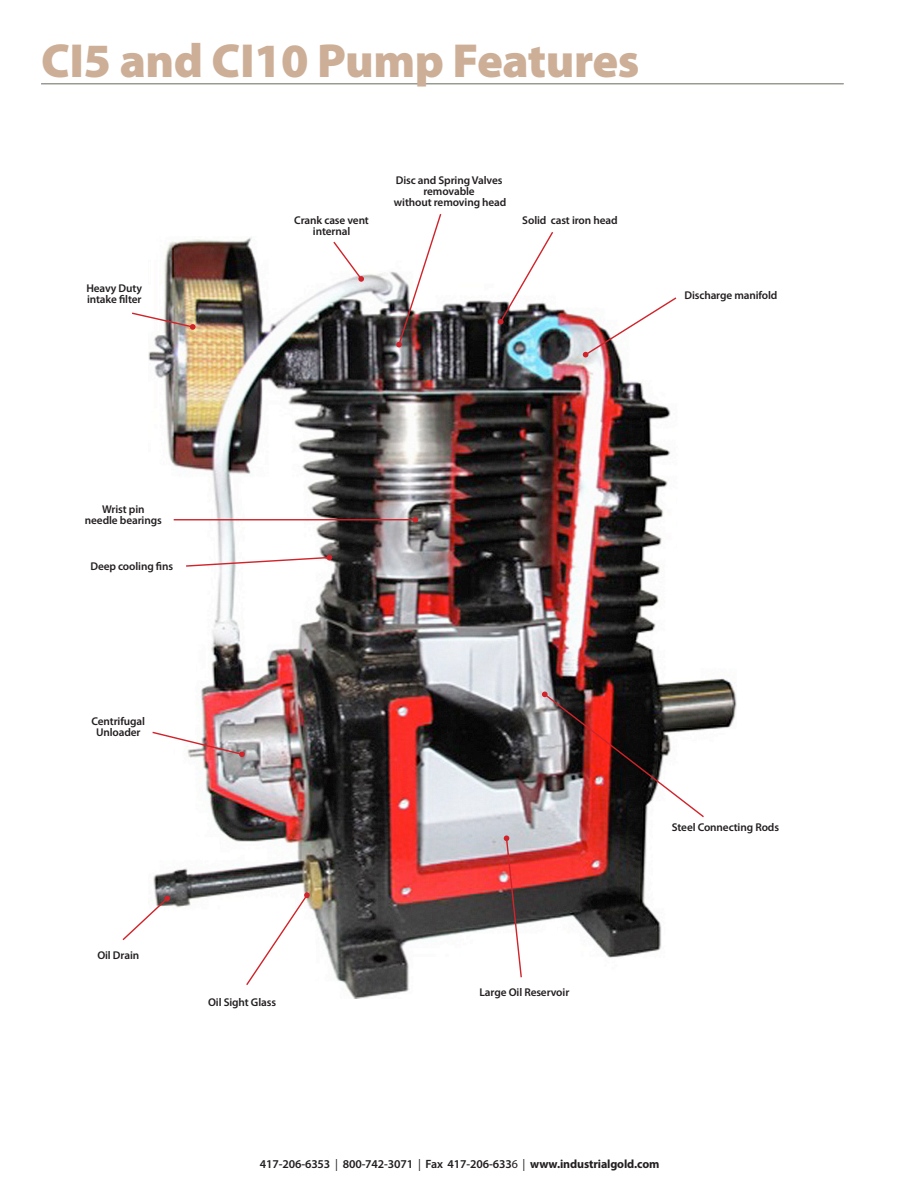
<style>
.page{position:relative;width:918px;height:1188px;background:#fff}
.page>*{position:absolute;margin:0;border:0;box-sizing:border-box;transform-origin:0 0}
.page_title{font:900 48px "Myriad Pro";letter-spacing:-.01em;color:#cdaf97}
.t1{font:600 12px "Myriad Pro";letter-spacing:-.01em;color:#231f20}
.Table_bold{font:600 11.25px/11.2px "Myriad Pro";letter-spacing:-.01em;color:#231f20;text-align:center}
.s1{font-weight:400}
.s2{font-weight:700}
</style>
<div class="page">
<img style="left:148px;top:237px;width:588px;height:761px">
<img style="left:396px;top:214px;width:46px;height:133px">
<svg style="left:498px;top:232px;width:57px;height:93px"></svg>
<img style="left:583px;top:296px;width:95px;height:61px">
<svg style="left:132px;top:312px;width:64px;height:18px"></svg>
<svg style="left:151px;top:731px;width:94px;height:26px"></svg>
<svg style="left:122px;top:896px;width:48px;height:46px"></svg>
<svg style="left:245px;top:892px;width:65px;height:95px"></svg>
<svg style="left:504px;top:835px;width:19px;height:144px"></svg>
<img style="left:542px;top:692px;width:163px;height:127px">
<hr style="left:174px;top:519px;width:241px;height:1px;background:#d1232a">
<svg style="left:412px;top:517px;width:6px;height:6px"></svg>
<svg style="left:185px;top:555px;width:147px;height:13px"></svg>
<svg style="left:332px;top:240px;width:32px;height:42px"></svg>
<hr style="left:41px;top:83px;width:803px;height:1px;background:#7a796f">
<p class="page_title" style="left:41px;top:33px;width:600px">CI5 and CI10 Pump Features</p>
<p class="Table_bold" style="left:396px;top:174px;width:108px">Disc and Spring Valves removable</p>
<p class="Table_bold" style="left:394px;top:197px;width:114px">without removing head</p>
<p class="Table_bold" style="left:86px;top:282px;width:57px;text-align:left">Heavy Duty intake filter</p>
<p class="Table_bold" style="left:294px;top:214px;width:76px">Crank case vent internal</p>
<p class="Table_bold" style="left:522px;top:214px;width:97px">Solid cast iron head</p>
<p class="Table_bold" style="left:684px;top:289px;width:95px">Discharge manifold</p>
<p class="Table_bold" style="left:85px;top:503px;width:78px">Wrist pin needle bearings</p>
<p class="Table_bold" style="left:90px;top:560px;width:84px">Deep cooling fins</p>
<p class="Table_bold" style="left:92px;top:715px;width:55px">Centrifugal<br>Unloader</p>
<p class="Table_bold" style="left:97px;top:949px;width:43px">Oil Drain</p>
<p class="Table_bold" style="left:208px;top:996px;width:69px">Oil Sight Glass</p>
<p class="Table_bold" style="left:480px;top:987px;width:91px">Large Oil Reservoir</p>
<p class="Table_bold" style="left:672px;top:822px;width:109px">Steel Connecting Rods</p>
<p class="t1" style="left:260px;top:1156px;width:401px">417-206-6353 <span class="s1">|</span> 800-742-3071 <span class="s1">|</span> Fax 417-206-633<span class="s1">6 |</span> <span class="s2">www.industrialgold.com</span></p>
</div>
